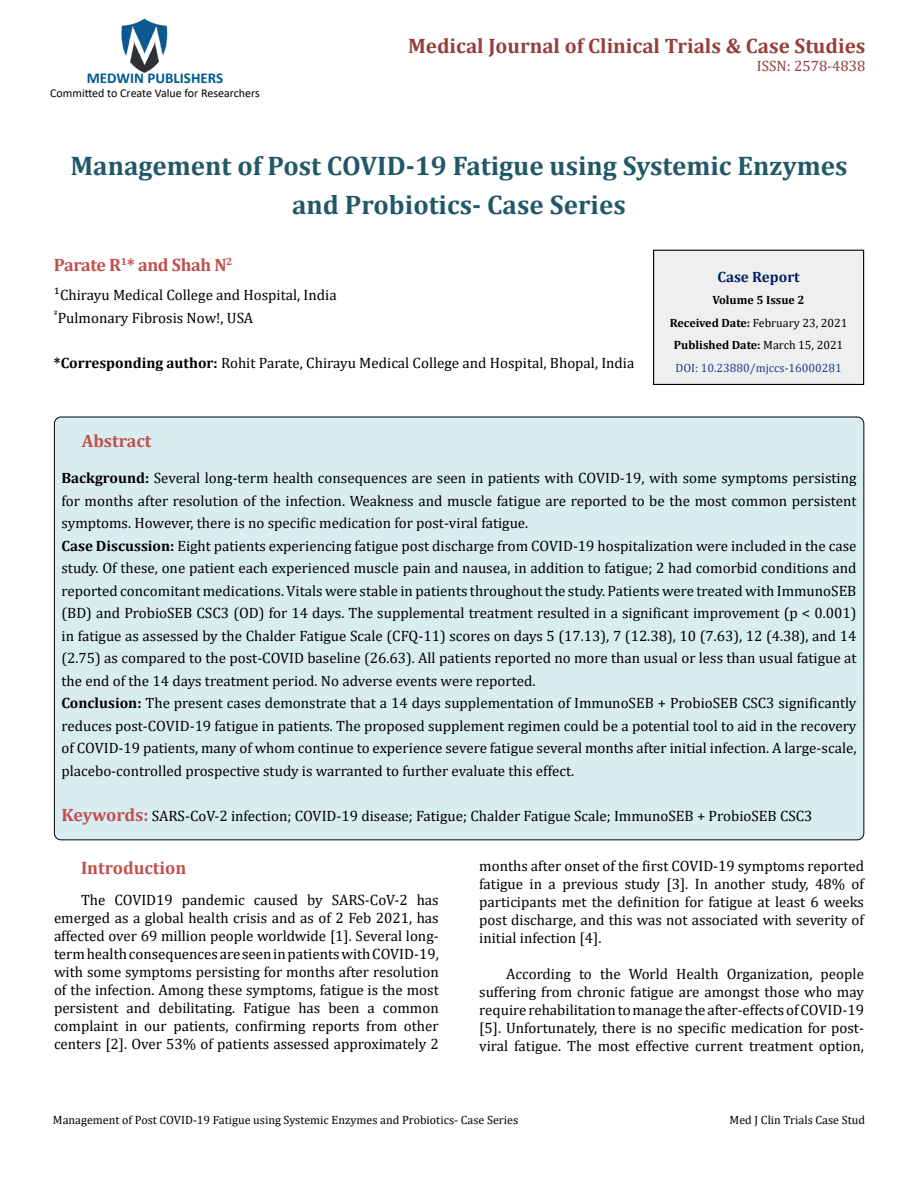
<style>
.page{position:relative;width:918px;height:1188px;background:#fff}
.page>*{position:absolute;margin:0;border:0;box-sizing:border-box;transform-origin:0 0}
.t1{font:700 27px/39px "Cambria";color:#215868;text-align:center}
.t2{font:700 21px "Cambria";color:#953f3c}
.t3{font:700 18px "Cambria";color:#c0504d}
.t4{font:700 18px "Cambria";letter-spacing:-.02em;color:#c0504d}
.t5{font:15px/18px "Cambria";color:#000;text-align:justify}
.t6{font:700 15px "Calibri";color:#005991}
.t7{font:15px "Cambria";color:#953f3c}
.t8{font:700 15px "Cambria";color:#002060}
.t9{font:12px "Cambria";color:#000}
.t10{font:700 12px/22.5px "Cambria";color:#000;text-align:center}
.t11{font:12px "Calibri";color:#000}
.s1{font-weight:700}
.s2{font-weight:400}
.s3{font-weight:400;color:#25408f}
.s4{font-weight:700;font-size:18px;color:#c0504d}
</style>
<div class="page">
<img style="left:121px;top:18px;width:47px;height:55px">
<div style="left:654px;top:250px;width:210px;height:134px;background:#efefef"></div>
<div style="left:653px;top:250px;width:211px;height:135px;border:1px solid #000"></div>
<div style="left:54px;top:417px;width:810px;height:423px;background:#d8edf2;border-radius:7px"></div>
<p class="t6" style="left:87px;top:67px;width:138px">MEDWIN PUBLISHERS</p>
<p class="t11" style="left:50px;top:85px;width:211px">Committed to Create Value for Researchers</p>
<h2 class="t2" style="left:408px;top:31px;width:459px">Medical Journal of Clinical Trials &amp; Case Studies</h2>
<p class="t7" style="left:757px;top:57px;width:110px">ISSN: 2578-4838</p>
<h1 class="t1" style="left:70px;top:146px;width:779px">Management of Post COVID-19 Fatigue using Systemic Enzymes and Probiotics- Case Series</h1>
<p class="t4" style="left:54px;top:252px;width:180px">Parate R<sup>1</sup>* and Shah N<sup>2</sup></p>
<p class="t5" style="left:54px;top:284px;width:284px;line-height:22.5px">¹Chirayu Medical College and Hospital, India<br><sup>²</sup>Pulmonary Fibrosis Now!, USA</p>
<p class="t5" style="left:54px;top:354px;width:582px"><span class="s1">*Corresponding author:</span> Rohit Parate, Chirayu Medical College and Hospital, Bhopal, India</p>
<p class="t8" style="left:717px;top:266px;width:84px">Case Report</p>
<p class="t10" style="left:670px;top:289px;width:179px">Volume 5 Issue 2<br>Received Date: <span class="s2">February 23, 2021<br></span>Published Date: <span class="s2">March 15, 2021<br></span><span class="s3">DOI: 10.23880/mjccs-16000281</span></p>
<p class="t3" style="left:82px;top:428px;width:71px">Abstract</p>
<p class="t5" style="left:62px;top:467px;width:797px;line-height:22.5px;text-align:left"><span class="s1">Background:</span> Several long-term health consequences are seen in patients with COVID-19, with some symptoms persisting for months after resolution of the infection. Weakness and muscle fatigue are reported to be the most common persistent symptoms. However, there is no specific medication for post-viral fatigue.<br><span class="s1">Case Discussion:</span> Eight patients experiencing fatigue post discharge from COVID-19 hospitalization were included in the case study. Of these, one patient each experienced muscle pain and nausea, in addition to fatigue; 2 had comorbid conditions and reported concomitant medications. Vitals were stable in patients throughout the study. Patients were treated with ImmunoSEB (BD) and ProbioSEB CSC3 (OD) for 14 days. The supplemental treatment resulted in a significant improvement (p &lt; 0.001) in fatigue as assessed by the Chalder Fatigue Scale (CFQ-11) scores on days 5 (17.13), 7 (12.38), 10 (7.63), 12 (4.38), and 14 (2.75) as compared to the post-COVID baseline (26.63). All patients reported no more than usual or less than usual fatigue at the end of the 14 days treatment period. No adverse events were reported.<br><span class="s1">Conclusion:</span> The present cases demonstrate that a 14 days supplementation of ImmunoSEB + ProbioSEB CSC3 significantly reduces post-COVID-19 fatigue in patients. The proposed supplement regimen could be a potential tool to aid in the recovery of COVID-19 patients, many of whom continue to experience severe fatigue several months after initial infection. A large-scale, placebo-controlled prospective study is warranted to further evaluate this effect.</p>
<p class="t5" style="left:62px;top:806px;width:753px"><span class="s4">Keywords:</span> SARS-CoV-2 infection; COVID-19 disease; Fatigue; Chalder Fatigue Scale; ImmunoSEB + ProbioSEB CSC3</p>
<p class="t3" style="left:81px;top:855px;width:107px">Introduction</p>
<p class="t5" style="left:54px;top:891px;width:386px;text-indent:27px">The COVID19 pandemic caused by SARS-CoV-2 has emerged as a global health crisis and as of 2 Feb 2021, has affected over 69 million people worldwide [1]. Several long&shy;term health consequences are seen in patients with COVID-19, with some symptoms persisting for months after resolution of the infection. Among these symptoms, fatigue is the most persistent and debilitating. Fatigue has been a common complaint in our patients, confirming reports from other centers [2]. Over 53% of patients assessed approximately 2</p>
<p class="t5" style="left:479px;top:857px;width:386px">months after onset of the first COVID-19 symptoms reported fatigue in a previous study [3]. In another study, 48% of participants met the definition for fatigue at least 6 weeks post discharge, and this was not associated with severity of initial infection [4].</p>
<p class="t5" style="left:479px;top:965px;width:386px;text-indent:27px">According to the World Health Organization, people suffering from chronic fatigue are amongst those who may require rehabilitation to manage the after-effects of COVID-19 [5]. Unfortunately, there is no specific medication for post&shy;viral fatigue. The most effective current treatment option,</p>
<p class="t9" style="left:53px;top:1113px;width:467px">Management of Post COVID-19 Fatigue using Systemic Enzymes and Probiotics- Case Series</p>
<p class="t9" style="left:730px;top:1113px;width:137px">Med J Clin Trials Case Stud</p>
</div>
